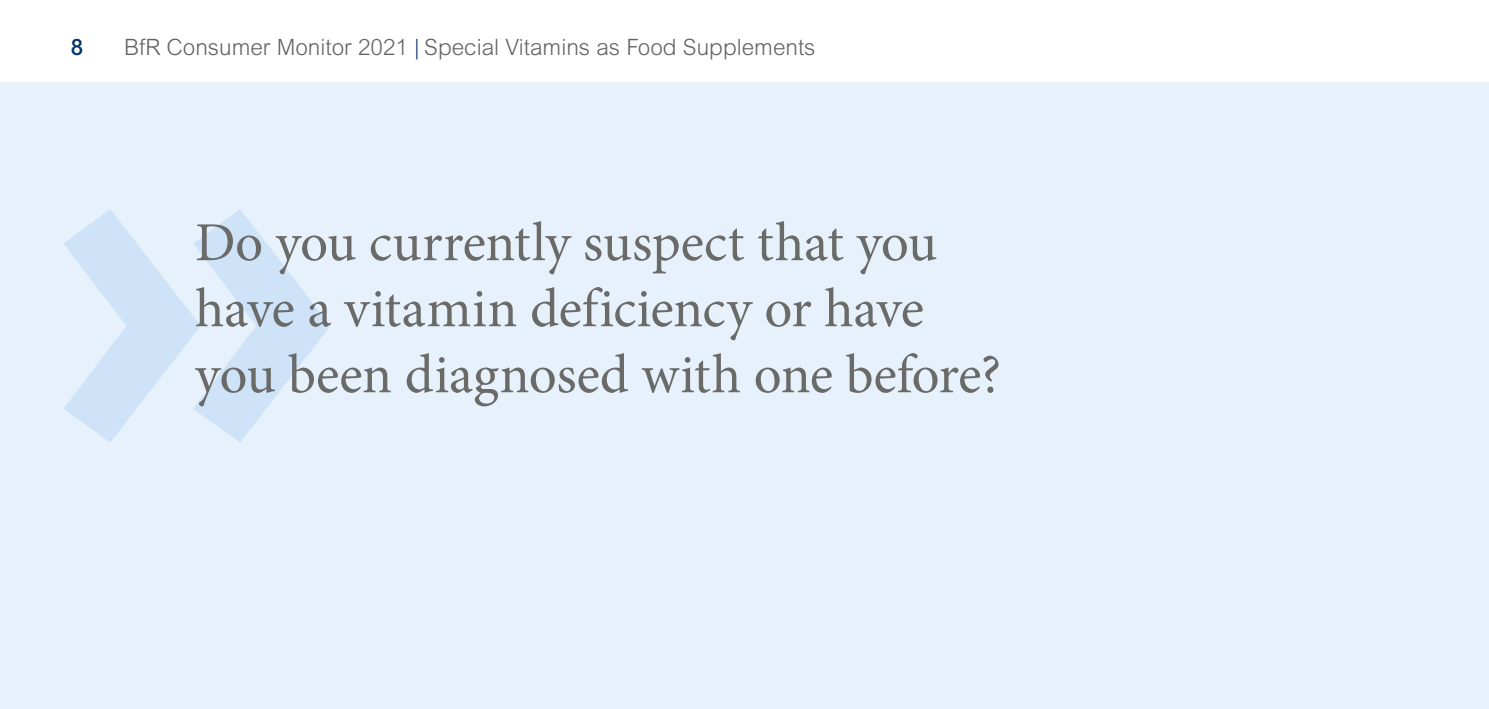
<style>
.page{position:relative;width:1489px;height:709px;background:#fff}
.page>*{position:absolute;margin:0;border:0;box-sizing:border-box;transform-origin:0 0}
.t1{font:900 375px "Meta OT";color:#cee3f7}
.Zitat__Head1{font:55px/66px "Minion Pro";letter-spacing:-.005em;color:#6a6a69}
.t2{font:300 22.5px "Arial MT Pro";color:#626261}
.t3{font:500 22.5px "Arial MT Pro";color:#00356c}
.s1{color:#00356c}
</style>
<div class="page">
<div style="left:0;top:83px;width:1488px;height:626px;background:#e7f1fb"></div>
<p class="t3" style="left:71px;top:34px;width:14px">8</p>
<p class="t2" style="left:124px;top:33px;width:693px">BfR Consumer Monitor 2021 <span class="s1">|</span> Special Vitamins as Food Supplements</p>
<h1 class="t1" style="left:46px;top:80px;width:302px">&gt;&gt;</h1>
<h1 class="Zitat__Head1" style="left:195px;top:210px;width:807px">Do you currently suspect that you have a vitamin deficiency or have you been diagnosed with one before?</h1>
</div>
